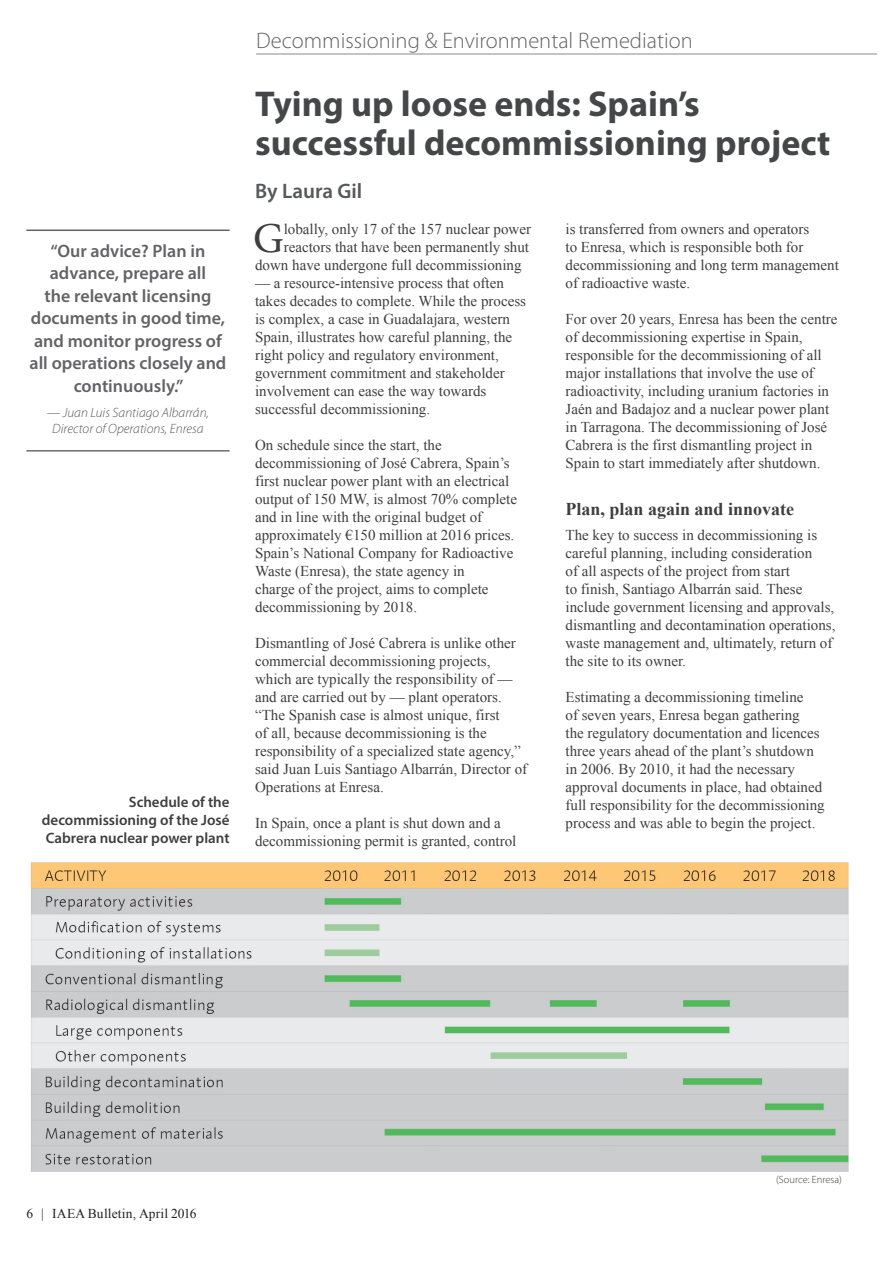
<style>
.page{position:relative;width:893px;height:1263px;background:#fff}
.page>*{position:absolute;margin:0;border:0;box-sizing:border-box;transform-origin:0 0}
.Frist_Para{font:42.75px "Minion Pro";color:#3e3e3f}
.Story_Title{font:700 36px/39px "Myriad Pro";color:#454647}
.t1{font:300 22.5px "Myriad Pro";color:#636366}
.Author-top{font:600 21px "Myriad Pro";color:#57585a}
.Pullout_Quote{font:600 18px/22.5px "Myriad Pro";color:#636366;text-align:center}
.Paragraph_Heading_01{font:700 18px "Times New Roman";color:#3e3e3f}
.Body_Text{font:15px/18px "Times New Roman";color:#3e3e3f}
.Frist_Para-2{font:15px/18px "Times New Roman";color:#3e3e3f}
.Body_Text_-_no_space{font:15px/18px "Times New Roman";color:#3e3e3f}
.Photo_caption{font:600 15px/18px "Myriad Pro";color:#3e3e3f;text-align:justify}
.Pullout_Quote_-_Name{font:italic 300 13.5px/16.5px "Myriad Pro";color:#57585a;text-align:center}
.t2{font:13.5px "Times New Roman";letter-spacing:.01em;color:#231f20}
.Photo_credit{font:300 10.5px "Myriad Pro";color:#3e3e3f}
</style>
<div class="page">
<hr style="left:256px;top:54px;width:621px;height:1px;background:#636366">
<hr style="left:26px;top:229px;width:204px;height:2px;background:#636366">
<hr style="left:26px;top:450px;width:204px;height:2px;background:#6c6d70">
<img style="left:30px;top:862px;width:818px;height:309px">
<p class="Pullout_Quote" style="left:30px;top:239px;width:198px">“Our advice? Plan in advance, prepare all<br>the relevant licensing documents in good time, and monitor progress of all operations closely and continuously.”</p>
<p class="Pullout_Quote_-_Name" style="left:47px;top:404px;width:164px">— Juan Luis Santiago Albarrán,<br>Director of Operations, Enresa</p>
<p class="Photo_caption" style="left:42px;top:793px;width:189px;text-indent:87px">Schedule of the decommissioning of the José Cabrera nuclear power plant</p>
<h3 class="t1" style="left:256px;top:27px;width:438px">Decommissioning &amp; Environmental Remediation</h3>
<p class="Story_Title" style="left:255px;top:83px;width:577px">Tying up loose ends: Spain’s successful decommissioning project</p>
<p class="Author-top" style="left:255px;top:177px;width:109px">By Laura Gil</p>
<p class="Frist_Para" style="left:253px;top:210px;width:32px">G</p>
<p class="Frist_Para-2" style="left:284px;top:220px;width:249px">lobally, only 17 of the 157 nuclear power</p>
<p class="Body_Text" style="left:566px;top:220px;width:275px">is transferred from owners and operators<br>to Enresa, which is responsible both for decommissioning and long term management of radioactive waste.</p>
<p class="Body_Text" style="left:566px;top:310px;width:273px">For over 20 years, Enresa has been the centre of decommissioning expertise in Spain, responsible for the decommissioning of all major installations that involve the use of radioactivity, including uranium factories in Jaén and Badajoz and a nuclear power plant in Tarragona. The decommissioning of José Cabrera is the first dismantling project in Spain to start immediately after shutdown.</p>
<p class="Paragraph_Heading_01" style="left:566px;top:496px;width:230px">Plan, plan again and innovate</p>
<p class="Body_Text_-_no_space" style="left:566px;top:526px;width:271px">The key to success in decommissioning is careful planning, including consideration<br>of all aspects of the project from start<br>to finish, Santiago Albarrán said. These include government licensing and approvals, dismantling and decontamination operations, waste management and, ultimately, return of the site to its owner.</p>
<p class="Body_Text" style="left:566px;top:688px;width:261px">Estimating a decommissioning timeline<br>of seven years, Enresa began gathering<br>the regulatory documentation and licences three years ahead of the plant’s shutdown in 2006. By 2010, it had the necessary approval documents in place, had obtained full responsibility for the decommissioning process and was able to begin the project.</p>
<p class="Frist_Para-2" style="left:284px;top:238px;width:247px">reactors that have been permanently shut</p>
<p class="Frist_Para-2" style="left:255px;top:256px;width:268px">down have undergone full decommissioning</p>
<p class="Frist_Para-2" style="left:255px;top:274px;width:272px">— a resource-intensive process that often takes decades to complete. While the process is complex, a case in Guadalajara, western Spain, illustrates how careful planning, the right policy and regulatory environment, government commitment and stakeholder involvement can ease the way towards successful decommissioning.</p>
<p class="Body_Text" style="left:255px;top:436px;width:263px">On schedule since the start, the decommissioning of José Cabrera, Spain’s first nuclear power plant with an electrical output of 150 MW, is almost 70% complete and in line with the original budget of approximately €150 million at 2016 prices.<br>Spain’s National Company for Radioactive Waste (Enresa), the state agency in<br>charge of the project, aims to complete decommissioning by 2018.</p>
<p class="Body_Text" style="left:255px;top:634px;width:274px">Dismantling of José Cabrera is unlike other commercial decommissioning projects, which are typically the responsibility of — and are carried out by — plant operators. “The Spanish case is almost unique, first<br>of all, because decommissioning is the responsibility of a specialized state agency,” said Juan Luis Santiago Albarrán, Director of Operations at Enresa.</p>
<p class="Body_Text" style="left:255px;top:814px;width:263px">In Spain, once a plant is shut down and a decommissioning permit is granted, control</p>
<p class="t2" style="left:26px;top:1205px;width:172px">6 | IAEA Bulletin, April 2016</p>
<p class="Photo_credit" style="left:776px;top:1173px;width:67px">(Source: Enresa)</p>
</div>
